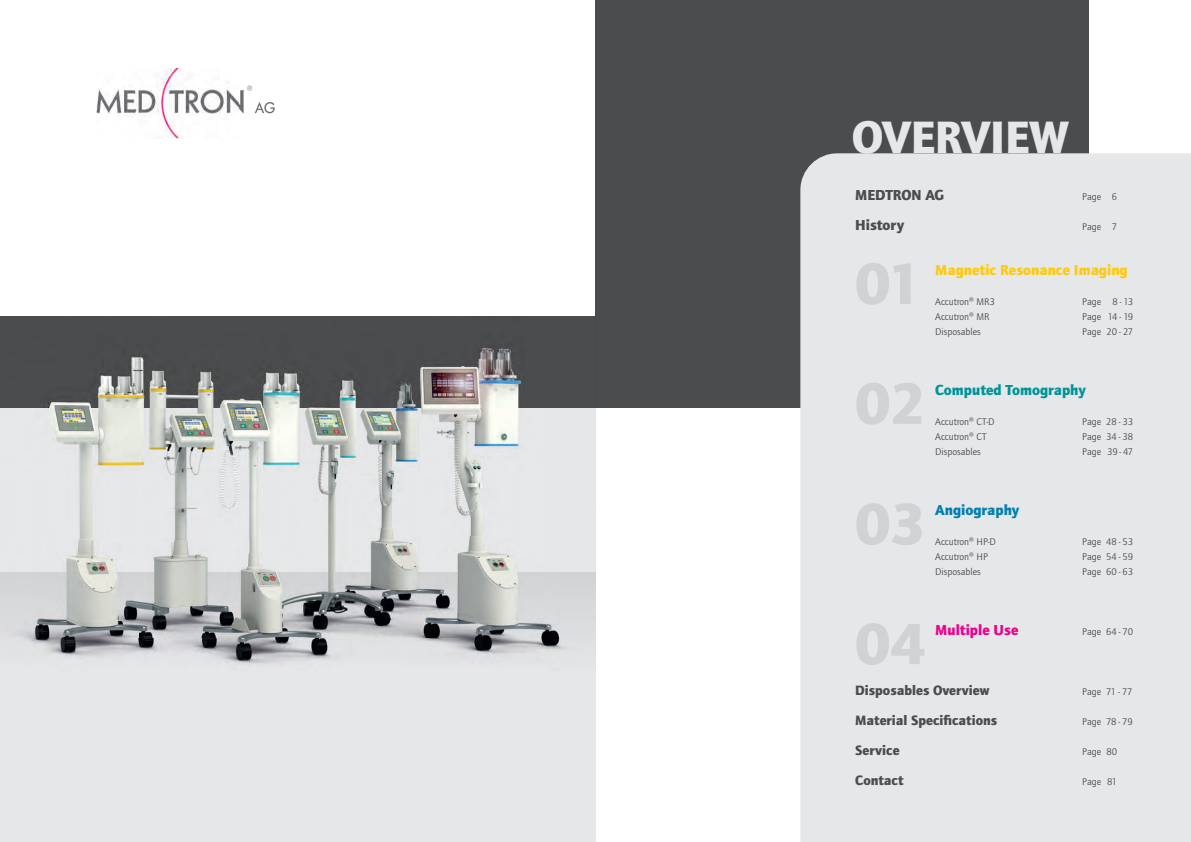
<style>
.page{position:relative;width:1191px;height:842px;background:#fff}
.page>*{position:absolute;margin:0;border:0;box-sizing:border-box;transform-origin:0 0}
.t1{font:900 60px/120px "Quay Sans ITC Std";color:#d1d2d4;text-align:justify}
.t2{font:900 47px "Quay Sans ITC Std";color:#e6e7e9}
.t3{font:900 15px "Quay Sans ITC Std";color:#feca0a}
.t4{font:900 15px "Quay Sans ITC Std";color:#009497}
.t5{font:900 15px "Quay Sans ITC Std";color:#4b4c4d}
.t6{font:900 15px "Quay Sans ITC Std";color:#0080b0}
.t7{font:900 15px "Quay Sans ITC Std";color:#ed028c}
.t8{font:900 14px "Quay Sans ITC Std";color:#4b4c4d}
.t9{font:10px "Quay Sans ITC Std";color:#4b4c4d}
</style>
<div class="page">
<div style="left:595px;top:0;width:494px;height:408px;background:#4b4c4d"></div>
<div style="left:800px;top:153px;width:391px;height:689px;background:#e6e7e9"></div>
<div style="left:0;top:380px;width:595px;height:462px;background:#e6e7e9"></div>
<img style="left:0;top:316px;width:595px;height:349px">
<img style="left:96px;top:68px;width:179px;height:70px">
<h2 class="t2" style="left:851px;top:110px;width:219px">OVERVIEW</h2>
<h3 class="t5" style="left:855px;top:186px;width:90px">MEDTRON AG</h3>
<p class="t9" style="left:1082px;top:191px;width:36px">Page 6</p>
<h3 class="t5" style="left:855px;top:216px;width:50px">History</h3>
<p class="t9" style="left:1082px;top:221px;width:36px">Page 7</p>
<h3 class="t3" style="left:935px;top:261px;width:194px">Magnetic Resonance Imaging</h3>
<p class="t9" style="left:935px;top:296px;width:61px">Accutron® MR3</p>
<p class="t9" style="left:1082px;top:296px;width:53px">Page 8 - 13</p>
<p class="t9" style="left:935px;top:311px;width:56px">Accutron® MR</p>
<p class="t9" style="left:1082px;top:311px;width:53px">Page 14 - 19</p>
<p class="t9" style="left:935px;top:326px;width:47px">Disposables</p>
<p class="t9" style="left:1082px;top:326px;width:53px">Page 20 - 27</p>
<h1 class="t1" style="left:855px;top:224px;width:72px">01<br>02<br>03<br>04</h1>
<h3 class="t4" style="left:935px;top:381px;width:152px">Computed Tomography</h3>
<p class="t9" style="left:935px;top:416px;width:61px">Accutron® CT-D</p>
<p class="t9" style="left:1082px;top:416px;width:53px">Page 28 - 33</p>
<p class="t9" style="left:935px;top:431px;width:53px">Accutron® CT</p>
<p class="t9" style="left:1082px;top:431px;width:53px">Page 34 - 38</p>
<p class="t9" style="left:935px;top:446px;width:47px">Disposables</p>
<p class="t9" style="left:1082px;top:446px;width:53px">Page 39 - 47</p>
<h3 class="t6" style="left:935px;top:501px;width:85px">Angiography</h3>
<p class="t9" style="left:935px;top:536px;width:62px">Accutron® HP-D</p>
<p class="t9" style="left:1082px;top:536px;width:53px">Page 48 - 53</p>
<p class="t9" style="left:935px;top:551px;width:54px">Accutron® HP</p>
<p class="t9" style="left:1082px;top:551px;width:53px">Page 54 - 59</p>
<p class="t9" style="left:935px;top:566px;width:47px">Disposables</p>
<p class="t9" style="left:1082px;top:566px;width:53px">Page 60 - 63</p>
<h3 class="t7" style="left:935px;top:621px;width:85px">Multiple Use</h3>
<p class="t9" style="left:1082px;top:626px;width:53px">Page 64 - 70</p>
<h3 class="t8" style="left:855px;top:682px;width:136px">Disposables Overview</h3>
<p class="t9" style="left:1082px;top:686px;width:52px">Page 71 - 77</p>
<h3 class="t8" style="left:855px;top:712px;width:143px">Material Specifications</h3>
<p class="t9" style="left:1082px;top:716px;width:52px">Page 78 - 79</p>
<h3 class="t8" style="left:855px;top:742px;width:46px">Service</h3>
<p class="t9" style="left:1082px;top:746px;width:36px">Page 80</p>
<h3 class="t8" style="left:855px;top:772px;width:50px">Contact</h3>
<p class="t9" style="left:1082px;top:776px;width:36px">Page 81</p>
</div>
